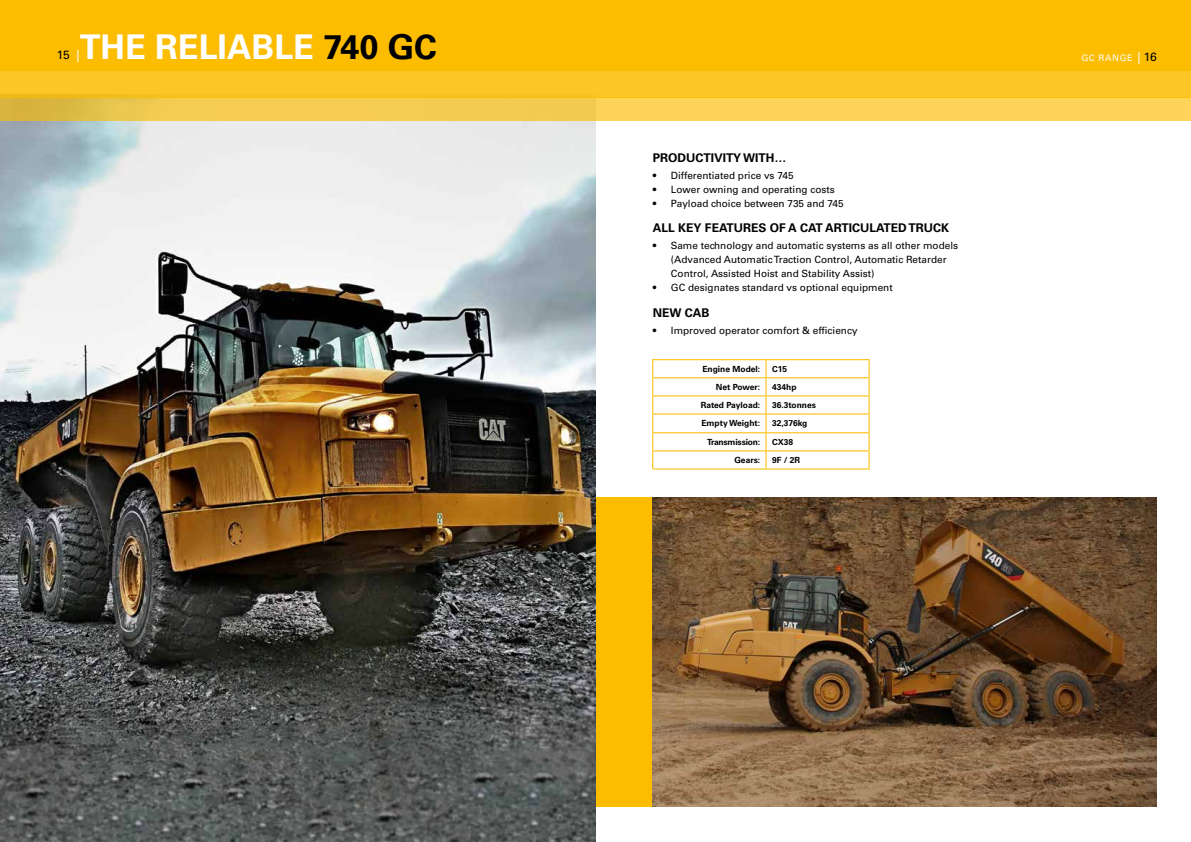
<style>
.page{position:relative;width:1191px;height:842px;background:#fff}
.page>*{position:absolute;margin:0;border:0;box-sizing:border-box;transform-origin:0 0}
.t1{font:700 34px "Univers LT Std";color:#fff}
.t2{font:700 12px "Univers LT Std";color:#000}
.t3{font:12px "Univers LT Std";color:#000}
.t4{font:10px/14px "Univers LT Std";color:#000}
.t5{font:9px "Univers LT Std";letter-spacing:.06em;color:#fff}
.t6{font:700 8.5px "Univers LT Std";color:#000}
.t7{font:700 8.5px "Univers LT Std";letter-spacing:-.02em;color:#000}
.s1{color:#000}
.s2{color:#fff}
.s3{font-size:12px}
.s4{font-size:12px;color:#000}
</style>
<div class="page">
<img style="left:652px;top:497px;width:505px;height:310px">
<div style="left:589px;top:496px;width:63px;height:312px;background:#fcbc00"></div>
<div style="left:595px;top:481px;width:566px;height:16px;background:#fff"></div>
<div style="left:595px;top:807px;width:566px;height:16px;background:#fff"></div>
<img style="left:0;top:121px;width:595px;height:721px">
<div style="left:0;top:0;width:1191px;height:56px;background:#fcbc00"></div>
<svg style="left:0;top:56px;width:1191px;height:41px;background:#fbc218"></svg>
<svg style="left:0;top:97px;width:1191px;height:24px;background:#f6cc51"></svg>
<svg style="left:652px;top:360px;width:218px;height:110px"></svg>
<hr style="left:652px;top:359px;width:114px;height:1px;background:#fcbc00">
<hr style="left:766px;top:359px;width:103px;height:1px;background:#fcbc00">
<h1 class="t1" style="left:80px;top:27px;width:359px">THE RELIABLE <span class="s1">740 GC</span></h1>
<p class="t3" style="left:57px;top:47px;width:24px">15 <span class="s2">|</span></p>
<p class="t2" style="left:653px;top:151px;width:135px">PRODUCTIVITY WITH…</p>
<p class="t4" style="left:653px;top:168px;width:142px">• Differentiated price vs 745</p>
<p class="t4" style="left:653px;top:182px;width:183px">• Lower owning and operating costs</p>
<p class="t4" style="left:653px;top:196px;width:192px">• Payload choice between 735 and 745</p>
<p class="t2" style="left:653px;top:221px;width:298px">ALL KEY FEATURES OF A CAT ARTICULATED TRUCK</p>
<p class="t4" style="left:671px;top:239px;width:289px;text-indent:-18px">• Same technology and automatic systems as all other models (Advanced Automatic Traction Control, Automatic Retarder<br>Control, Assisted Hoist and Stability Assist)</p>
<p class="t4" style="left:653px;top:281px;width:241px">• GC designates standard vs optional equipment</p>
<p class="t2" style="left:653px;top:306px;width:58px">NEW CAB</p>
<p class="t4" style="left:653px;top:323px;width:206px">• Improved operator comfort &amp; efficiency</p>
<p class="t6" style="left:702px;top:364px;width:59px">Engine Model:</p>
<p class="t6" style="left:772px;top:364px;width:17px">C15</p>
<p class="t6" style="left:716px;top:382px;width:46px">Net Power:</p>
<p class="t6" style="left:772px;top:382px;width:26px">434hp</p>
<p class="t6" style="left:700px;top:400px;width:61px">Rated Payload:</p>
<p class="t6" style="left:772px;top:400px;width:46px">36.3tonnes</p>
<p class="t6" style="left:701px;top:418px;width:60px">Empty Weight:</p>
<p class="t6" style="left:772px;top:418px;width:37px">32,376kg</p>
<p class="t7" style="left:707px;top:437px;width:54px">Transmission:</p>
<p class="t6" style="left:772px;top:437px;width:23px">CX38</p>
<p class="t6" style="left:734px;top:455px;width:27px">Gears:</p>
<p class="t6" style="left:772px;top:455px;width:30px">9F / 2R</p>
<p class="t5" style="left:1081px;top:53px;width:77px">GC RANGE <span class="s3">|</span> <span class="s4">16</span></p>
</div>
